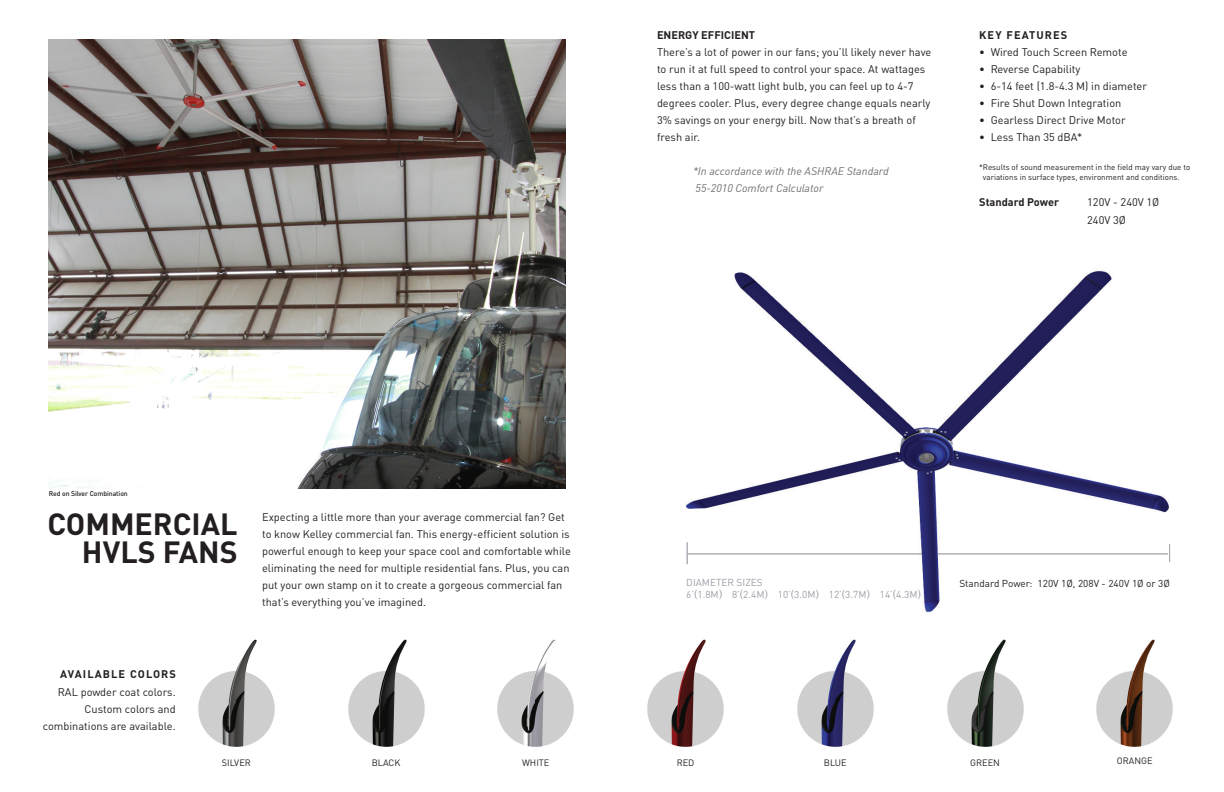
<style>
.page{position:relative;width:1224px;height:792px;background:#fff}
.page>*{position:absolute;margin:0;border:0;box-sizing:border-box;transform-origin:0 0}
.t1{font:700 30.3px "DIN Pro";color:#231f20}
.t2{font:11px/17px "DIN Pro";color:#231f20}
.t3{font:italic 11px/17px "DIN Pro";color:#6c6d70}
.t4{font:700 11px "DIN Pro";color:#231f20}
.t5{font:700 11px "DIN Pro";letter-spacing:.1em;color:#231f20}
.t6{font:10px "DIN Pro";color:#9f9da7}
.t7{font:10px "DIN Pro";color:#231f20}
.t8{font:9.2px "DIN Pro";color:#231f20}
.t9{font:8px/9.6px "DIN Pro";color:#231f20}
.t10{font:500 6.8px "DIN Pro";letter-spacing:-.01em;color:#231f20}
.s1{font-family:"Arial"}
</style>
<div class="page">
<img style="left:49px;top:40px;width:517px;height:448px">
<img style="left:348px;top:639px;width:77px;height:108px">
<img style="left:797px;top:639px;width:77px;height:108px">
<img style="left:947px;top:639px;width:77px;height:108px">
<img style="left:1096px;top:639px;width:77px;height:108px">
<img style="left:647px;top:639px;width:77px;height:108px">
<img style="left:198px;top:639px;width:77px;height:108px">
<img style="left:497px;top:639px;width:77px;height:108px">
<img style="left:686px;top:270px;width:485px;height:342px">
<svg style="left:687px;top:542px;width:1px;height:22px"></svg>
<svg style="left:1169px;top:544px;width:1px;height:18px"></svg>
<hr style="left:687px;top:553px;width:235px;height:2px;background:#9f9da7">
<hr style="left:938px;top:553px;width:230px;height:2px;background:#9f9da7">
<p class="t4" style="left:657px;top:25px;width:100px">ENERGY EFFICIENT</p>
<p class="t2" style="left:657px;top:42px;width:276px">There’s a lot of power in our fans; you’ll likely never have to run it at full speed to control your space. At wattages less than a 100-watt light bulb, you can feel up to 4-7 degrees cooler. Plus, every degree change equals nearly 3% savings on your energy bill. Now that’s a breath of fresh air.</p>
<p class="t3" style="left:693px;top:161px;width:197px">*In accordance with the ASHRAE Standard<br>55-2010 Comfort Calculator</p>
<p class="t5" style="left:979px;top:25px;width:90px">KEY FEATURES</p>
<p class="t2" style="left:979px;top:42px;width:150px">• Wired Touch Screen Remote</p>
<p class="t2" style="left:979px;top:59px;width:103px">• Reverse Capability</p>
<p class="t2" style="left:979px;top:76px;width:169px">• 6-14 feet (1.8-4.3 M) in diameter</p>
<p class="t2" style="left:979px;top:93px;width:144px">• Fire Shut Down Integration</p>
<p class="t2" style="left:979px;top:110px;width:148px">• Gearless Direct Drive Motor</p>
<p class="t2" style="left:979px;top:127px;width:105px">• Less Than 35 dBA*</p>
<p class="t9" style="left:983px;top:161px;width:209px;text-indent:-4px">*Results of sound measurement in the field may vary due to variations in surface types, environment and conditions.</p>
<p class="t4" style="left:979px;top:192px;width:81px">Standard Power</p>
<p class="t2" style="left:1087px;top:192px;width:74px">120V - 240V 1Ø</p>
<p class="t2" style="left:1087px;top:210px;width:40px">240V 3Ø</p>
<p class="t10" style="left:49px;top:488px;width:80px">Red on Silver Combination</p>
<p class="t1" style="left:47px;top:499px;width:192px">COMMERCIAL</p>
<p class="t1" style="left:82px;top:527px;width:157px">HVLS FANS</p>
<p class="t5" style="left:60px;top:665px;width:118px">AVAILABLE COLORS</p>
<p class="t2" style="left:43px;top:683px;width:134px;text-align:right">RAL powder coat colors.<br>Custom colors and combinations are available.</p>
<p class="t2" style="left:262px;top:508px;width:310px">Expecting a little more than your average commercial fan? Get to know Kelley commercial fan. This energy-efficient solution is powerful enough to keep your space cool and comfortable while eliminating the need for multiple residential fans. Plus, you can put your own stamp on it to create a gorgeous commercial fan that’s everything you’ve imagined.</p>
<p class="t6" style="left:686px;top:574px;width:78px">DIAMETER SIZES</p>
<p class="t6" style="left:686px;top:586px;width:236px">6’<span class="s1">(</span>1.8M<span class="s1">)</span> 8’<span class="s1">(</span>2.4M<span class="s1">)</span> 10’<span class="s1">(</span>3.0M<span class="s1">)</span> 12’<span class="s1">(</span>3.7M<span class="s1">)</span> 14’<span class="s1">(</span>4.3M<span class="s1">)</span></p>
<p class="t7" style="left:959px;top:576px;width:212px">Standard Power: 120V 1Ø, 208V - 240V 1Ø or 3Ø</p>
<p class="t8" style="left:222px;top:756px;width:31px">SILVER</p>
<p class="t8" style="left:372px;top:756px;width:30px">BLACK</p>
<p class="t8" style="left:522px;top:756px;width:29px">WHITE</p>
<p class="t8" style="left:677px;top:756px;width:19px">RED</p>
<p class="t8" style="left:824px;top:756px;width:24px">BLUE</p>
<p class="t8" style="left:970px;top:756px;width:31px">GREEN</p>
<p class="t8" style="left:1117px;top:754px;width:37px">ORANGE</p>
</div>
